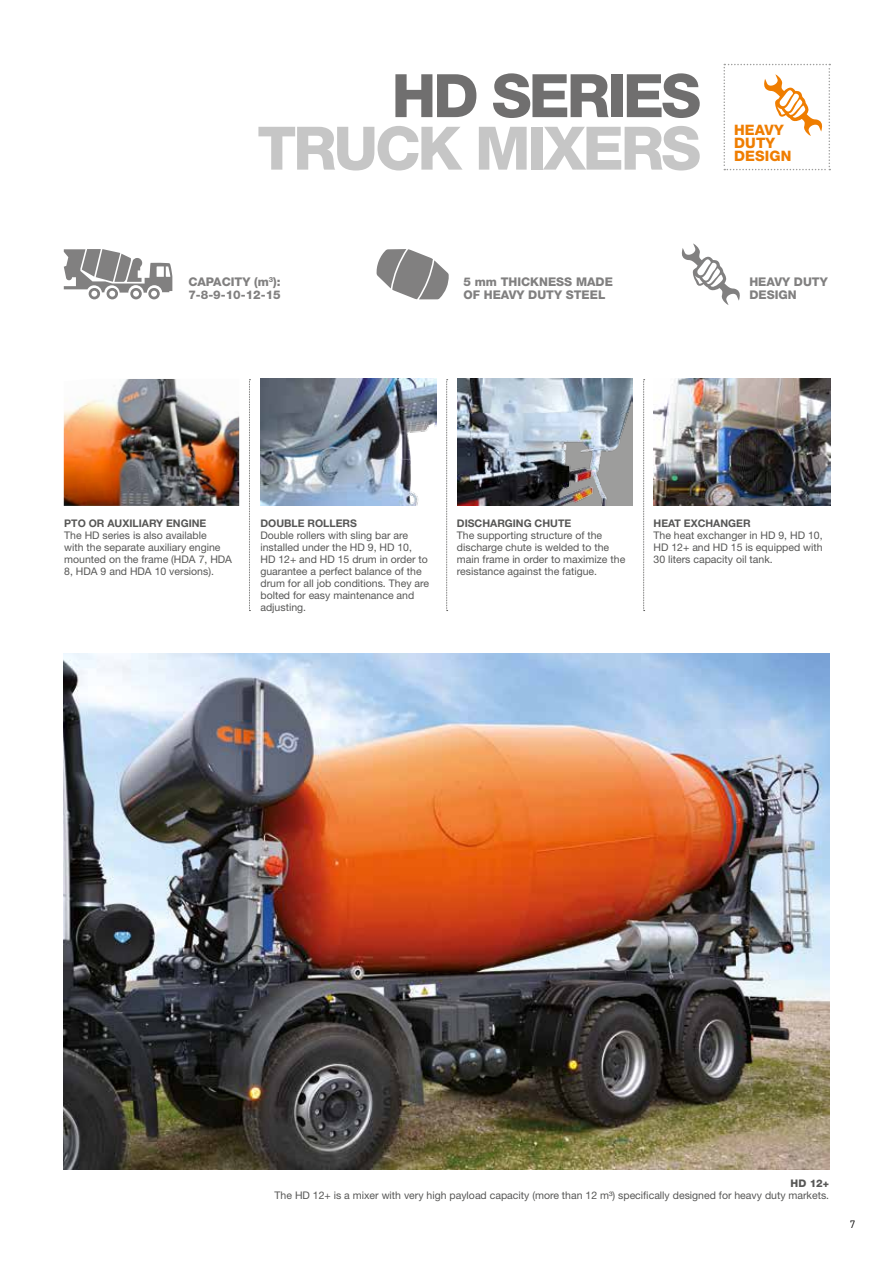
<style>
.page{position:relative;width:893px;height:1263px;background:#fff}
.page>*{position:absolute;margin:0;border:0;box-sizing:border-box;transform-origin:0 0}
.t1{font:800 60px "Helvetica Neue LT Std";letter-spacing:-.05em;color:#c6c6c6}
.t2{font:800 60px "Helvetica Neue LT Std";letter-spacing:-.05em;color:#706f6f}
.t3{font:800 14.4px/12.9px "Helvetica Neue LT Std";letter-spacing:.01em;color:#ef7d00}
.t4{font:800 12px/12.9px "Helvetica Neue LT Std";color:#818080}
.t5{font:10.5px/12px "Helvetica Neue LT Std";color:#575756}
.t6{font:700 10.5px "Helvetica Neue LT Std";color:#575756}
.t7{font:800 10.5px "Helvetica Neue LT Std";color:#575756}
.t8{font:10.5px "DIN";color:#000}
</style>
<div class="page">
<img style="left:64px;top:653px;width:765px;height:516px">
<svg style="left:723px;top:64px;width:107px;height:106px"></svg>
<img style="left:64px;top:379px;width:175px;height:127px">
<img style="left:260px;top:379px;width:176px;height:127px">
<img style="left:457px;top:379px;width:175px;height:127px">
<img style="left:654px;top:379px;width:176px;height:127px">
<svg style="left:249px;top:379px;width:1px;height:232px"></svg>
<svg style="left:446px;top:379px;width:2px;height:232px"></svg>
<svg style="left:643px;top:379px;width:2px;height:232px"></svg>
<svg style="left:376px;top:249px;width:73px;height:50px"></svg>
<svg style="left:681px;top:243px;width:59px;height:62px"></svg>
<svg style="left:64px;top:249px;width:108px;height:50px"></svg>
<h1 class="t2" style="left:392px;top:60px;width:311px">HD SERIES</h1>
<h1 class="t1" style="left:257px;top:113px;width:445px">TRUCK MIXERS</h1>
<h2 class="t3" style="left:734px;top:123px;width:59px">HEAVY<br>DUTY<br>DESIGN</h2>
<p class="t4" style="left:188px;top:276px;width:94px">CAPACITY (m<sup>3</sup>):<br>7-8-9-10-12-15</p>
<p class="t4" style="left:463px;top:276px;width:151px">5 mm THICKNESS MADE<br>OF HEAVY DUTY STEEL</p>
<p class="t4" style="left:749px;top:276px;width:80px">HEAVY DUTY<br>DESIGN</p>
<p class="t6" style="left:64px;top:517px;width:144px">PTO OR AUXILIARY ENGINE</p>
<p class="t5" style="left:64px;top:529px;width:169px">The HD series is also available<br>with the separate auxiliary engine mounted on the frame (HDA 7, HDA<br>8, HDA 9 and HDA 10 versions).</p>
<p class="t6" style="left:260px;top:517px;width:98px">DOUBLE ROLLERS</p>
<p class="t5" style="left:260px;top:529px;width:170px">Double rollers with sling bar are installed under the HD 9, HD 10,<br>HD 12+ and HD 15 drum in order to guarantee a perfect balance of the drum for all job conditions. They are bolted for easy maintenance and adjusting.</p>
<p class="t6" style="left:457px;top:517px;width:116px">DISCHARGING CHUTE</p>
<p class="t5" style="left:457px;top:529px;width:170px">The supporting structure of the discharge chute is welded to the main frame in order to maximize the resistance against the fatigue.</p>
<p class="t6" style="left:653px;top:517px;width:99px">HEAT EXCHANGER</p>
<p class="t5" style="left:653px;top:529px;width:171px;text-align:justify">The heat exchanger in HD 9, HD 10, HD 12+ and HD 15 is equipped with 30 liters capacity oil tank.</p>
<p class="t7" style="left:791px;top:1177px;width:40px">HD 12+</p>
<p class="t5" style="left:275px;top:1189px;width:556px">The HD 12+ is a mixer with very high payload capacity (more than 12 m³) specifically designed for heavy duty markets.</p>
<p class="t8" style="left:850px;top:1218px;width:7px">7</p>
</div>
